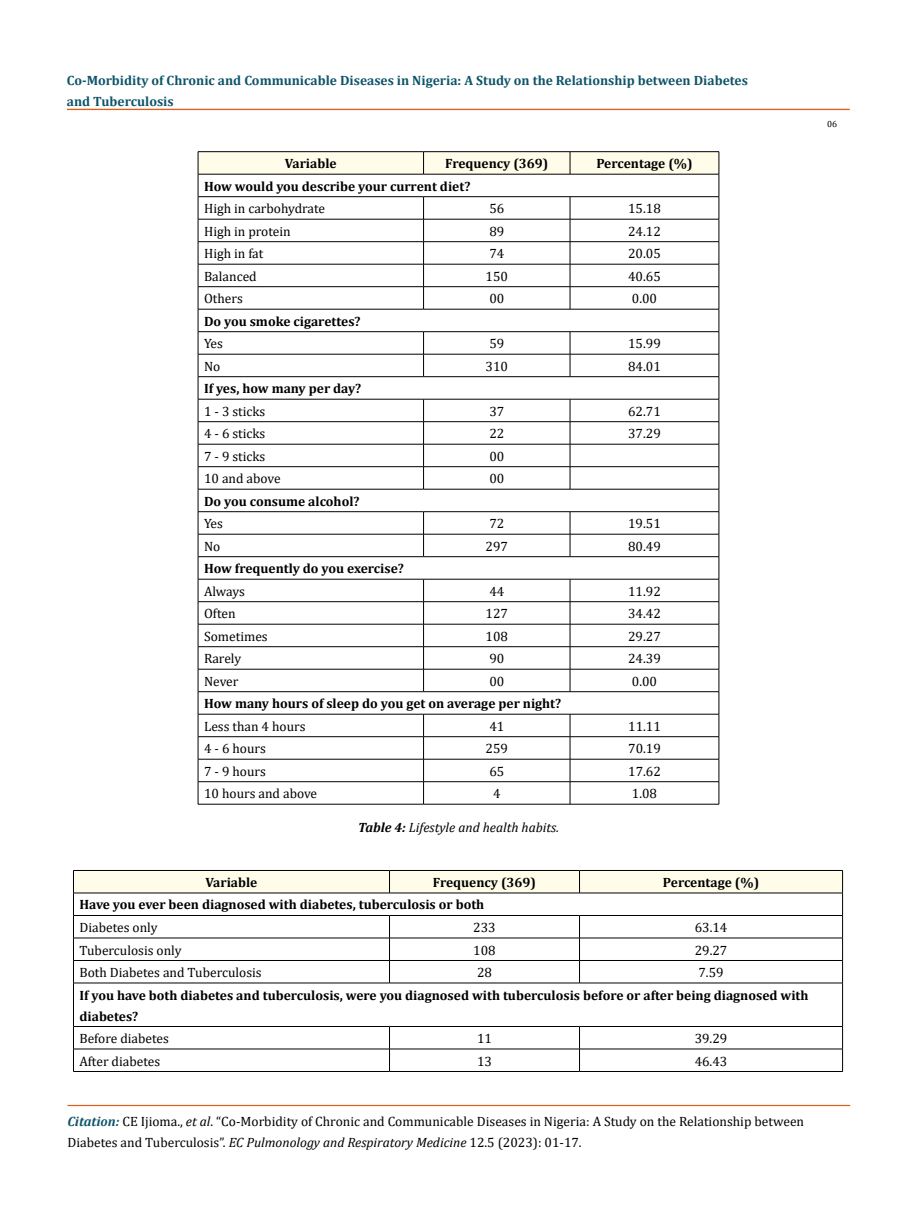
<style>
.page{position:relative;width:917px;height:1224px;background:#fff}
.page>*{position:absolute;margin:0;border:0;box-sizing:border-box;transform-origin:0 0}
.t1{font:13.5px/21px "Cambria";color:#000}
.t2{font:700 13.5px/21px "Cambria";color:#000}
.t3{font:700 13.5px/21px "Cambria";color:#0e546a}
.t4{font:italic 13.5px "Cambria";color:#000}
.t5{font:9px "Cambria";color:#000}
.s1{font-weight:700}
.s2{font-weight:700;font-style:italic;color:#0e546a}
.s3{font-style:italic}
</style>
<div class="page">
<div style="left:67px;top:109px;width:782px;height:1px;border:1px solid #e05d1a"></div>
<div style="left:68px;top:1105px;width:781px;height:1px;border:1px solid #e05d1a"></div>
<hr style="left:198px;top:151px;width:225px;height:1px;background:#000">
<hr style="left:423px;top:151px;width:147px;height:1px;background:#000">
<hr style="left:570px;top:151px;width:149px;height:1px;background:#000">
<svg style="left:198px;top:152px;width:521px;height:652px"></svg>
<hr style="left:198px;top:804px;width:225px;height:1px;background:#000">
<hr style="left:423px;top:804px;width:147px;height:1px;background:#000">
<hr style="left:570px;top:804px;width:149px;height:1px;background:#000">
<svg style="left:73px;top:870px;width:770px;height:113px"></svg>
<hr style="left:73px;top:983px;width:316px;height:1px;background:#000">
<hr style="left:73px;top:983px;width:1px;height:43px;background:#000">
<hr style="left:389px;top:983px;width:190px;height:1px;background:#000">
<hr style="left:579px;top:983px;width:263px;height:1px;background:#000">
<hr style="left:842px;top:983px;width:1px;height:43px;background:#000">
<hr style="left:73px;top:1026px;width:316px;height:1px;background:#000">
<hr style="left:389px;top:1026px;width:190px;height:1px;background:#000">
<hr style="left:579px;top:1026px;width:263px;height:1px;background:#000">
<hr style="left:73px;top:1049px;width:316px;height:1px;background:#000">
<svg style="left:73px;top:1027px;width:1px;height:44px"></svg>
<hr style="left:389px;top:1049px;width:190px;height:1px;background:#000">
<svg style="left:389px;top:1027px;width:1px;height:44px"></svg>
<hr style="left:579px;top:1049px;width:263px;height:1px;background:#000">
<svg style="left:579px;top:1027px;width:1px;height:44px"></svg>
<svg style="left:842px;top:1027px;width:1px;height:44px"></svg>
<hr style="left:73px;top:1071px;width:316px;height:1px;background:#000">
<hr style="left:389px;top:1071px;width:190px;height:1px;background:#000">
<hr style="left:579px;top:1071px;width:263px;height:1px;background:#000">
<p class="t3" style="left:67px;top:69px;width:682px">Co-Morbidity of Chronic and Communicable Diseases in Nigeria: A Study on the Relationship between Diabetes and Tuberculosis</p>
<p class="t2" style="left:285px;top:153px;width:53px">Variable</p>
<p class="t2" style="left:445px;top:153px;width:105px">Frequency (369)</p>
<p class="t2" style="left:596px;top:153px;width:98px">Percentage (%)</p>
<p class="t2" style="left:204px;top:175px;width:268px">How would you describe your current diet?</p>
<p class="t1" style="left:204px;top:198px;width:123px">High in carbohydrate</p>
<p class="t1" style="left:489px;top:198px;width:16px">56</p>
<p class="t1" style="left:628px;top:198px;width:34px">15.18</p>
<p class="t1" style="left:204px;top:221px;width:88px">High in protein</p>
<p class="t1" style="left:489px;top:221px;width:16px">89</p>
<p class="t1" style="left:628px;top:221px;width:34px">24.12</p>
<p class="t1" style="left:204px;top:243px;width:61px">High in fat</p>
<p class="t1" style="left:489px;top:243px;width:16px">74</p>
<p class="t1" style="left:628px;top:243px;width:34px">20.05</p>
<p class="t1" style="left:204px;top:266px;width:54px">Balanced</p>
<p class="t1" style="left:485px;top:266px;width:24px">150</p>
<p class="t1" style="left:628px;top:266px;width:34px">40.65</p>
<p class="t1" style="left:204px;top:288px;width:40px">Others</p>
<p class="t1" style="left:489px;top:288px;width:16px">00</p>
<p class="t1" style="left:632px;top:288px;width:27px">0.00</p>
<p class="t2" style="left:204px;top:310px;width:158px">Do you smoke cigarettes?</p>
<p class="t1" style="left:204px;top:333px;width:20px">Yes</p>
<p class="t1" style="left:489px;top:333px;width:16px">59</p>
<p class="t1" style="left:628px;top:333px;width:34px">15.99</p>
<p class="t1" style="left:204px;top:356px;width:18px">No</p>
<p class="t1" style="left:485px;top:356px;width:24px">310</p>
<p class="t1" style="left:628px;top:356px;width:34px">84.01</p>
<p class="t2" style="left:204px;top:378px;width:159px">If yes, how many per day?</p>
<p class="t1" style="left:204px;top:401px;width:63px">1 - 3 sticks</p>
<p class="t1" style="left:489px;top:401px;width:16px">37</p>
<p class="t1" style="left:628px;top:401px;width:34px">62.71</p>
<p class="t1" style="left:204px;top:423px;width:63px">4 - 6 sticks</p>
<p class="t1" style="left:489px;top:423px;width:16px">22</p>
<p class="t1" style="left:628px;top:423px;width:34px">37.29</p>
<p class="t1" style="left:204px;top:446px;width:63px">7 - 9 sticks</p>
<p class="t1" style="left:489px;top:446px;width:16px">00</p>
<p class="t1" style="left:204px;top:468px;width:78px">10 and above</p>
<p class="t1" style="left:489px;top:468px;width:16px">00</p>
<p class="t2" style="left:204px;top:490px;width:157px">Do you consume alcohol?</p>
<p class="t1" style="left:204px;top:513px;width:20px">Yes</p>
<p class="t1" style="left:489px;top:513px;width:16px">72</p>
<p class="t1" style="left:628px;top:513px;width:34px">19.51</p>
<p class="t1" style="left:204px;top:536px;width:18px">No</p>
<p class="t1" style="left:485px;top:536px;width:24px">297</p>
<p class="t1" style="left:628px;top:536px;width:34px">80.49</p>
<p class="t2" style="left:204px;top:558px;width:201px">How frequently do you exercise?</p>
<p class="t1" style="left:204px;top:581px;width:42px">Always</p>
<p class="t1" style="left:489px;top:581px;width:16px">44</p>
<p class="t1" style="left:628px;top:581px;width:34px">11.92</p>
<p class="t1" style="left:204px;top:603px;width:33px">Often</p>
<p class="t1" style="left:485px;top:603px;width:24px">127</p>
<p class="t1" style="left:628px;top:603px;width:34px">34.42</p>
<p class="t1" style="left:204px;top:626px;width:65px">Sometimes</p>
<p class="t1" style="left:485px;top:626px;width:24px">108</p>
<p class="t1" style="left:628px;top:626px;width:34px">29.27</p>
<p class="t1" style="left:204px;top:648px;width:39px">Rarely</p>
<p class="t1" style="left:489px;top:648px;width:16px">90</p>
<p class="t1" style="left:628px;top:648px;width:34px">24.39</p>
<p class="t1" style="left:204px;top:671px;width:36px">Never</p>
<p class="t1" style="left:489px;top:671px;width:16px">00</p>
<p class="t1" style="left:632px;top:671px;width:27px">0.00</p>
<p class="t2" style="left:204px;top:693px;width:359px">How many hours of sleep do you get on average per night?</p>
<p class="t1" style="left:204px;top:716px;width:103px">Less than 4 hours</p>
<p class="t1" style="left:489px;top:716px;width:16px">41</p>
<p class="t1" style="left:628px;top:716px;width:34px">11.11</p>
<p class="t1" style="left:204px;top:738px;width:63px">4 - 6 hours</p>
<p class="t1" style="left:485px;top:738px;width:24px">259</p>
<p class="t1" style="left:628px;top:738px;width:34px">70.19</p>
<p class="t1" style="left:204px;top:761px;width:63px">7 - 9 hours</p>
<p class="t1" style="left:489px;top:761px;width:16px">65</p>
<p class="t1" style="left:628px;top:761px;width:34px">17.62</p>
<p class="t1" style="left:204px;top:783px;width:115px">10 hours and above</p>
<p class="t1" style="left:493px;top:783px;width:9px">4</p>
<p class="t1" style="left:632px;top:783px;width:27px">1.08</p>
<p class="t4" style="left:358px;top:818px;width:202px"><span class="s1">Table 4:</span> Lifestyle and health habits.</p>
<p class="t2" style="left:205px;top:871px;width:53px">Variable</p>
<p class="t2" style="left:433px;top:871px;width:105px">Frequency (369)</p>
<p class="t2" style="left:663px;top:871px;width:98px">Percentage (%)</p>
<p class="t2" style="left:79px;top:894px;width:406px">Have you ever been diagnosed with diabetes, tuberculosis or both</p>
<p class="t1" style="left:79px;top:917px;width:79px">Diabetes only</p>
<p class="t1" style="left:473px;top:917px;width:24px">233</p>
<p class="t1" style="left:694px;top:917px;width:34px">63.14</p>
<p class="t1" style="left:79px;top:939px;width:103px">Tuberculosis only</p>
<p class="t1" style="left:473px;top:939px;width:24px">108</p>
<p class="t1" style="left:694px;top:939px;width:34px">29.27</p>
<p class="t1" style="left:79px;top:962px;width:184px">Both Diabetes and Tuberculosis</p>
<p class="t1" style="left:477px;top:962px;width:16px">28</p>
<p class="t1" style="left:698px;top:962px;width:27px">7.59</p>
<p class="t2" style="left:79px;top:984px;width:730px">If you have both diabetes and tuberculosis, were you diagnosed with tuberculosis before or after being diagnosed with diabetes?</p>
<p class="t1" style="left:79px;top:1028px;width:91px">Before diabetes</p>
<p class="t1" style="left:477px;top:1028px;width:16px">11</p>
<p class="t1" style="left:694px;top:1028px;width:34px">39.29</p>
<p class="t1" style="left:79px;top:1050px;width:82px">After diabetes</p>
<p class="t1" style="left:477px;top:1050px;width:16px">13</p>
<p class="t1" style="left:694px;top:1050px;width:34px">46.43</p>
<p class="t5" style="left:827px;top:118px;width:11px">06</p>
<p class="t1" style="left:68px;top:1110px;width:738px"><span class="s2">Citation:</span> CE Ijioma., <span class="s3">et al</span>. “Co-Morbidity of Chronic and Communicable Diseases in Nigeria: A Study on the Relationship between<br>Diabetes and Tuberculosis”. <span class="s3">EC Pulmonology and Respiratory Medicine</span> 12.5 (2023): 01-17.</p>
</div>
